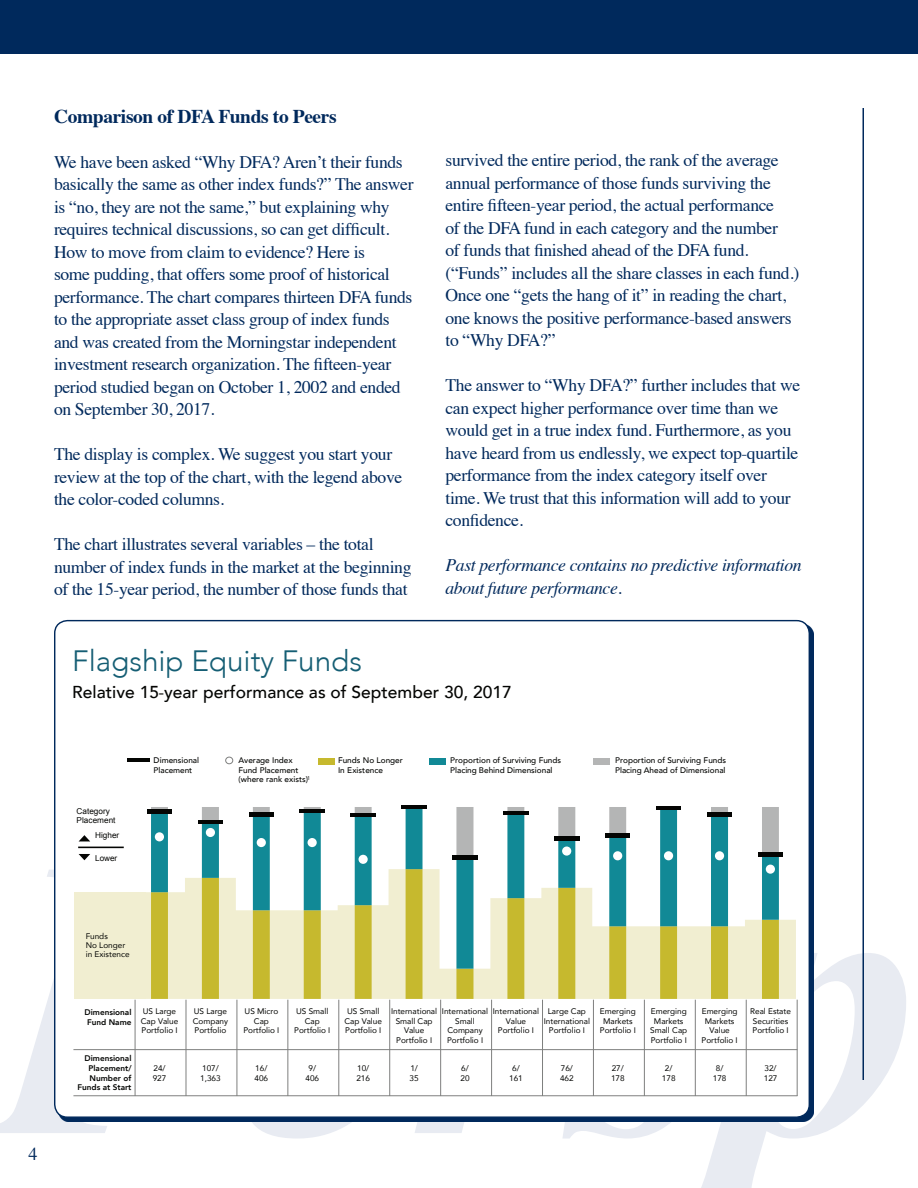
<style>
.page{position:relative;width:918px;height:1188px;background:#fff}
.page>*{position:absolute;margin:0;border:0;box-sizing:border-box;transform-origin:0 0}
.t1{font:300 29.4px "Avenir";color:#155e74}
.t2{font:700 19.5px "Times";letter-spacing:-.02em;color:#00295c}
.t3{font:18px "Times";color:#00295c}
.t4{font:17.7px/22.5px "Times";letter-spacing:-.02em;color:#00295c}
.t5{font:italic 17.7px/22.5px "Times";letter-spacing:-.02em;color:#00295c}
.t6{font:500 17.25px "Avenir";color:#040503}
.t7{font:8.1px/9.6px "Avenir";color:#040503;text-align:center}
.t8{font:500 8.1px/9.8px "Avenir";color:#040503}
.t9{font:800 8.1px/9.8px "Avenir";color:#040503;text-align:center}
.t10{font:8.1px/9.1px "Arial";letter-spacing:-.005em;color:#040503}
.s1{font-weight:400}
</style>
<div class="page">
<svg style="left:0;top:869px;width:906px;height:319px"></svg>
<div style="left:0;top:0;width:918px;height:54px;background:#00295c"></div>
<hr style="left:862px;top:108px;width:2px;height:972px;background:#00295c">
<div style="left:55px;top:621px;width:754px;height:496px;background:#fff;border-radius:13px"></div>
<svg style="left:73px;top:756px;width:725px;height:341px"></svg>
<svg style="left:134px;top:869px;width:662px;height:130px;fill:#f1eed1"></svg>
<svg style="left:151px;top:969px;width:628px;height:30px;background:#e1db97"></svg>
<svg style="left:151px;top:857px;width:628px;height:112px"></svg>
<svg style="left:151px;top:807px;width:628px;height:50px"></svg>
<div style="left:155px;top:832px;width:9px;height:9px;background:#fff;border-radius:50%"></div>
<div style="left:206px;top:828px;width:9px;height:9px;background:#fff;border-radius:50%"></div>
<div style="left:257px;top:838px;width:9px;height:9px;background:#fff;border-radius:50%"></div>
<div style="left:308px;top:838px;width:9px;height:9px;background:#fff;border-radius:50%"></div>
<div style="left:359px;top:855px;width:9px;height:9px;background:#fff;border-radius:50%"></div>
<div style="left:562px;top:847px;width:9px;height:9px;background:#fff;border-radius:50%"></div>
<div style="left:613px;top:851px;width:9px;height:9px;background:#fff;border-radius:50%"></div>
<div style="left:664px;top:851px;width:9px;height:9px;background:#fff;border-radius:50%"></div>
<div style="left:715px;top:851px;width:9px;height:9px;background:#fff;border-radius:50%"></div>
<div style="left:766px;top:865px;width:9px;height:9px;background:#fff;border-radius:50%"></div>
<img style="left:147px;top:810px;width:25px;height:4px">
<img style="left:198px;top:820px;width:25px;height:4px">
<img style="left:249px;top:812px;width:25px;height:4px">
<img style="left:300px;top:809px;width:24px;height:4px">
<img style="left:351px;top:813px;width:24px;height:4px">
<img style="left:402px;top:805px;width:24px;height:4px">
<img style="left:453px;top:856px;width:24px;height:3px">
<img style="left:504px;top:811px;width:24px;height:4px">
<img style="left:555px;top:836px;width:24px;height:4px">
<img style="left:605px;top:833px;width:25px;height:4px">
<img style="left:656px;top:806px;width:25px;height:4px">
<img style="left:707px;top:813px;width:25px;height:4px">
<img style="left:758px;top:852px;width:25px;height:4px">
<div style="left:74px;top:892px;width:72px;height:107px;background:#f1eed1"></div>
<hr style="left:135px;top:1000px;width:1px;height:96px;background:#7f807f">
<hr style="left:186px;top:1000px;width:1px;height:96px;background:#7f807f">
<hr style="left:237px;top:1000px;width:1px;height:96px;background:#7f807f">
<hr style="left:288px;top:1000px;width:1px;height:96px;background:#7f807f">
<hr style="left:339px;top:1000px;width:1px;height:96px;background:#7f807f">
<hr style="left:389px;top:1000px;width:1px;height:96px;background:#7f807f">
<hr style="left:440px;top:1000px;width:1px;height:96px;background:#7f807f">
<hr style="left:491px;top:1000px;width:1px;height:96px;background:#7f807f">
<hr style="left:542px;top:1000px;width:1px;height:96px;background:#7f807f">
<hr style="left:593px;top:1000px;width:1px;height:96px;background:#7f807f">
<hr style="left:644px;top:1000px;width:1px;height:96px;background:#7f807f">
<hr style="left:695px;top:1000px;width:1px;height:96px;background:#7f807f">
<hr style="left:746px;top:1000px;width:1px;height:96px;background:#7f807f">
<hr style="left:73px;top:1049px;width:724px;height:1px;background:#7f807f">
<hr style="left:797px;top:1000px;width:1px;height:96px;background:#7f807f">
<hr style="left:73px;top:1096px;width:724px;height:1px;background:#7f807f">
<hr style="left:78px;top:847px;width:46px;height:1px;background:#040503">
<svg style="left:79px;top:835px;width:11px;height:6px"></svg>
<svg style="left:79px;top:854px;width:11px;height:6px"></svg>
<div style="left:318px;top:758px;width:17px;height:7px;background:#c6b92e"></div>
<div style="left:226px;top:757px;width:7px;height:7px;background:#fff;border-radius:50%"></div>
<div style="left:225px;top:757px;width:8px;height:7px;border:1px solid #7f807f;border-radius:50%"></div>
<hr style="left:127px;top:758px;width:22px;height:4px;background:#040503">
<div style="left:429px;top:758px;width:17px;height:7px;background:#118996"></div>
<div style="left:593px;top:758px;width:16px;height:7px;background:#b4b5b5"></div>
<p class="t2" style="left:54px;top:97px;width:284px">Comparison of DFA Funds to Peers</p>
<p class="t4" style="left:54px;top:149px;width:361px">We have been asked “Why DFA? Aren’t their funds basically the same as other index funds?” The answer is “no, they are not the same,” but explaining why requires technical discussions, so can get difficult.<br>How to move from claim to evidence? Here is<br>some pudding, that offers some proof of historical performance. The chart compares thirteen DFA funds to the appropriate asset class group of index funds and was created from the Morningstar independent investment research organization. The fifteen-year period studied began on October 1, 2002 and ended on September 30, 2017.</p>
<p class="t4" style="left:54px;top:441px;width:350px">The display is complex. We suggest you start your review at the top of the chart, with the legend above the color-coded columns.</p>
<p class="t4" style="left:54px;top:532px;width:359px">The chart illustrates several variables – the total number of index funds in the market at the beginning of the 15-year period, the number of those funds that</p>
<p class="t4" style="left:446px;top:148px;width:355px">survived the entire period, the rank of the average annual performance of those funds surviving the entire fifteen-year period, the actual performance<br>of the DFA fund in each category and the number<br>of funds that finished ahead of the DFA fund. (“Funds” includes all the share classes in each fund.)<br>Once one “gets the hang of it” in reading the chart, one knows the positive performance-based answers to “Why DFA?”</p>
<p class="t4" style="left:446px;top:373px;width:356px">The answer to “Why DFA?” further includes that we can expect higher performance over time than we would get in a true index fund. Furthermore, as you have heard from us endlessly, we expect top-quartile performance from the index category itself over time. We trust that this information will add to your confidence.</p>
<p class="t5" style="left:446px;top:553px;width:358px">Past performance contains no predictive information about future performance.</p>
<h1 class="t1" style="left:72px;top:644px;width:291px">Flagship Equity Funds</h1>
<p class="t6" style="left:72px;top:677px;width:441px">Relative 15<span class="s1">-</span>year performance as of September 30, 2017</p>
<p class="t10" style="left:77px;top:807px;width:40px">Category<br>Placement</p>
<p class="t10" style="left:95px;top:831px;width:26px">Higher</p>
<p class="t10" style="left:95px;top:853px;width:24px">Lower</p>
<p class="t8" style="left:154px;top:755px;width:47px">Dimensional<br>Placement</p>
<p class="t8" style="left:239px;top:755px;width:73px">Average Index<br>Fund Placement (where rank exists)<sup>1</sup></p>
<p class="t8" style="left:338px;top:755px;width:66px">Funds No Longer<br>In Existence</p>
<p class="t8" style="left:450px;top:755px;width:112px">Proportion of Surviving Funds<br>Placing Behind Dimensional</p>
<p class="t8" style="left:615px;top:755px;width:112px">Proportion of Surviving Funds<br>Placing Ahead of Dimensional</p>
<p class="t3" style="left:28px;top:1137px;width:10px">4</p>
<p class="t7" style="left:86px;top:931px;width:45px;line-height:9.1px;text-align:left">Funds<br>No Longer in Existence</p>
<p class="t9" style="left:84px;top:1007px;width:49px">Dimensional<br>Fund Name</p>
<p class="t9" style="left:78px;top:1053px;width:55px;text-align:right">Dimensional<br>Placement/<br>Number of<br>Funds at Start</p>
<p class="t7" style="left:141px;top:1006px;width:39px;text-align:left">US Large<br>Cap Value<br>Portfolio I</p>
<p class="t7" style="left:153px;top:1063px;width:15px;text-align:left">24/<br>927</p>
<p class="t7" style="left:193px;top:1006px;width:37px;text-align:justify">US Large Company Portfolio</p>
<p class="t7" style="left:200px;top:1063px;width:22px;text-align:left">107/<br>1,363</p>
<p class="t7" style="left:243px;top:1006px;width:38px">US Micro<br>Cap<br>Portfolio I</p>
<p class="t7" style="left:255px;top:1063px;width:15px;text-align:left">16/<br>406</p>
<p class="t7" style="left:294px;top:1006px;width:38px">US Small<br>Cap<br>Portfolio I</p>
<p class="t7" style="left:305px;top:1063px;width:15px">9/<br>406</p>
<p class="t7" style="left:344px;top:1006px;width:39px">US Small<br>Cap Value<br>Portfolio I</p>
<p class="t7" style="left:356px;top:1063px;width:15px;text-align:left">10/<br>216</p>
<p class="t7" style="left:391px;top:1006px;width:48px">International<br>Small Cap<br>Value<br>Portfolio I</p>
<p class="t7" style="left:410px;top:1063px;width:11px;text-align:left">1/<br>35</p>
<p class="t7" style="left:442px;top:1006px;width:48px">International<br>Small<br>Company<br>Portfolio I</p>
<p class="t7" style="left:461px;top:1063px;width:11px;text-align:left">6/<br>20</p>
<p class="t7" style="left:493px;top:1006px;width:48px">International<br>Value<br>Portfolio I</p>
<p class="t7" style="left:509px;top:1063px;width:15px">6/<br>161</p>
<p class="t7" style="left:544px;top:1006px;width:48px">Large Cap<br>International<br>Portfolio I</p>
<p class="t7" style="left:560px;top:1063px;width:15px;text-align:left">76/<br>462</p>
<p class="t7" style="left:600px;top:1006px;width:38px">Emerging<br>Markets<br>Portfolio I</p>
<p class="t7" style="left:611px;top:1063px;width:15px;text-align:left">27/<br>178</p>
<p class="t7" style="left:650px;top:1006px;width:38px">Emerging<br>Markets<br>Small Cap<br>Portfolio I</p>
<p class="t7" style="left:662px;top:1063px;width:15px">2/<br>178</p>
<p class="t7" style="left:702px;top:1006px;width:38px">Emerging<br>Markets<br>Value<br>Portfolio I</p>
<p class="t7" style="left:713px;top:1063px;width:15px">8/<br>178</p>
<p class="t7" style="left:750px;top:1006px;width:42px">Real Estate<br>Securities<br>Portfolio I</p>
<p class="t7" style="left:764px;top:1063px;width:15px;text-align:left">32/<br>127</p>
</div>
